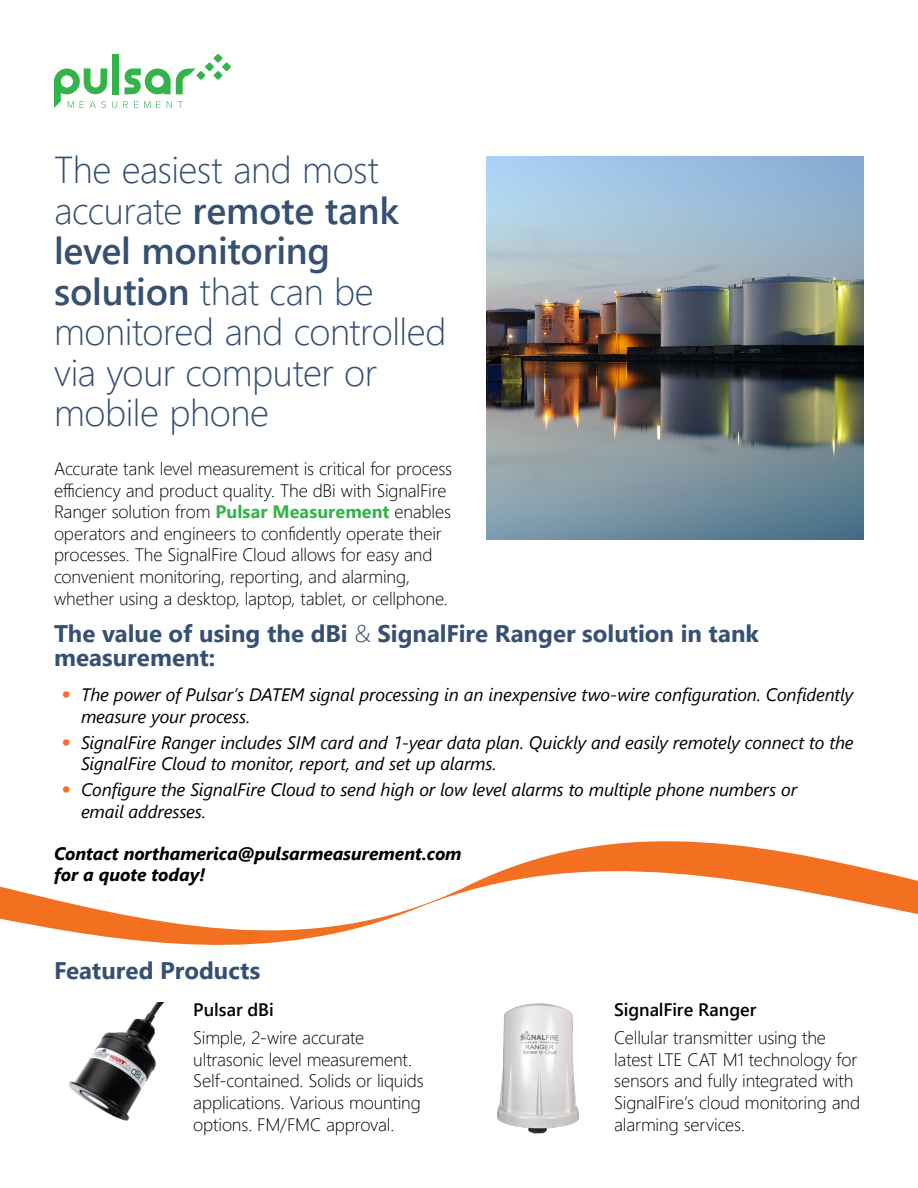
<style>
.page{position:relative;width:918px;height:1188px;background:#fff}
.page>*{position:absolute;margin:0;border:0;box-sizing:border-box;transform-origin:0 0}
.t1{font:300 37.5px/40.5px "Segoe UI";letter-spacing:-.01em;color:#365072}
.t2{font:700 24px/24px "Segoe UI";color:#365072}
.t3{font:300 18px/21.6px "Segoe UI";letter-spacing:-.01em;color:#000}
.t4{font:italic 18px/21.6px "Segoe UI";letter-spacing:-.01em;color:#000}
.t5{font:italic 700 18px/21.6px "Segoe UI";letter-spacing:-.005em;color:#000}
.t6{font:600 18px "Segoe UI";letter-spacing:-.005em;color:#000}
.s1{font-weight:600}
.s2{font-weight:700;color:#33b34a}
.s3{font-weight:300}
.s4{font-family:"Proxima Nova";font-weight:700;font-style:normal;font-size:27px;color:#f37021}
</style>
<div class="page">
<svg style="left:0;top:842px;width:918px;height:103px"></svg>
<img style="left:486px;top:156px;width:378px;height:384px">
<img style="left:68px;top:1003px;width:96px;height:118px">
<img style="left:497px;top:1003px;width:82px;height:131px">
<div style="left:112px;top:54px;width:7px;height:40px;background:#33b34a"></div>
<svg style="left:125px;top:54px;width:106px;height:40px"></svg>
<svg style="left:54px;top:68px;width:63px;height:40px"></svg>
<svg style="left:123px;top:101px;width:5px;height:7px"></svg>
<svg style="left:134px;top:101px;width:26px;height:7px"></svg>
<svg style="left:167px;top:101px;width:5px;height:7px"></svg>
<svg style="left:178px;top:101px;width:5px;height:7px"></svg>
<h1 class="t1" style="left:54px;top:146px;width:394px">The easiest and most accurate <span class="s1">remote tank level monitoring solution</span> that can be monitored and controlled via your computer or mobile phone</h1>
<p class="t3" style="left:54px;top:456px;width:400px">Accurate tank level measurement is critical for process efficiency and product quality. The dBi with SignalFire Ranger solution from <span class="s2">Pulsar Measurement</span> enables operators and engineers to confidently operate their processes. The SignalFire Cloud allows for easy and convenient monitoring, reporting, and alarming, whether using a desktop, laptop, tablet, or cellphone.</p>
<h2 class="t2" style="left:54px;top:620px;width:706px">The value of using the dBi <span class="s3">&amp;</span> SignalFire Ranger solution in tank measurement:</h2>
<p class="t4" style="left:81px;top:681px;width:774px;text-indent:-20px"><span class="s4">•</span> The power of Pulsar’s DATEM signal processing in an inexpensive two-wire configuration. Confidently measure your process.</p>
<p class="t4" style="left:81px;top:729px;width:774px;text-indent:-20px"><span class="s4">•</span> SignalFire Ranger includes SIM card and 1-year data plan. Quickly and easily remotely connect to the<br>SignalFire Cloud to monitor, report, and set up alarms.</p>
<p class="t4" style="left:81px;top:776px;width:718px;text-indent:-20px"><span class="s4">•</span> Configure the SignalFire Cloud to send high or low level alarms to multiple phone numbers or email addresses.</p>
<p class="t5" style="left:54px;top:840px;width:409px">Contact northamerica@pulsarmeasurement.com for a quote today!</p>
<h2 class="t2" style="left:54px;top:956px;width:208px">Featured Products</h2>
<p class="t6" style="left:193px;top:993px;width:82px">Pulsar dBi</p>
<p class="t3" style="left:193px;top:1025px;width:232px">Simple, 2-wire accurate ultrasonic level measurement.<br>Self-contained. Solids or liquids applications. Various mounting options. FM/FMC approval.</p>
<p class="t6" style="left:614px;top:993px;width:144px">SignalFire Ranger</p>
<p class="t3" style="left:614px;top:1025px;width:247px">Cellular transmitter using the latest LTE CAT M1 technology for sensors and fully integrated with<br>SignalFire’s cloud monitoring and alarming services.</p>
</div>
